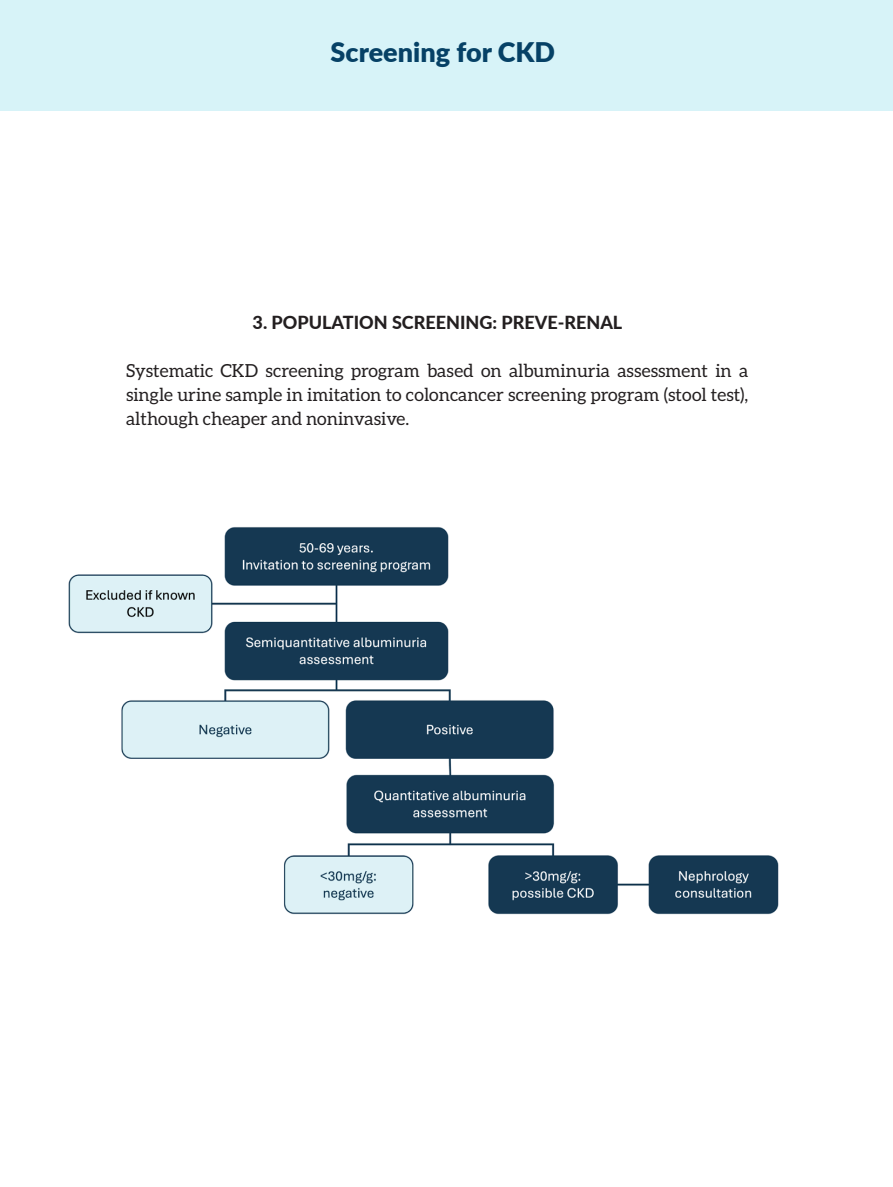
<style>
.page{position:relative;width:893px;height:1187px;background:#fff}
.page>*{position:absolute;margin:0;border:0;box-sizing:border-box;transform-origin:0 0}
.t1{font:900 27px "Lato";color:#064166}
.t2{font:18px/24px "Aleo";color:#231f20;text-align:justify}
.t3{font:800 18px "Lato";color:#231f20}
</style>
<div class="page">
<img style="left:68px;top:527px;width:711px;height:388px">
<div style="left:0;top:0;width:893px;height:111px;background:#d7f3f8"></div>
<h1 class="t1" style="left:331px;top:36px;width:226px">Screening for CKD</h1>
<p class="t3" style="left:253px;top:311px;width:371px">3. POPULATION SCREENING: PREVE-RENAL</p>
<p class="t2" style="left:126px;top:358px;width:624px">Systematic CKD screening program based on albuminuria assessment in a single urine sample in imitation to coloncancer screening program (stool test), although cheaper and noninvasive.</p>
</div>
